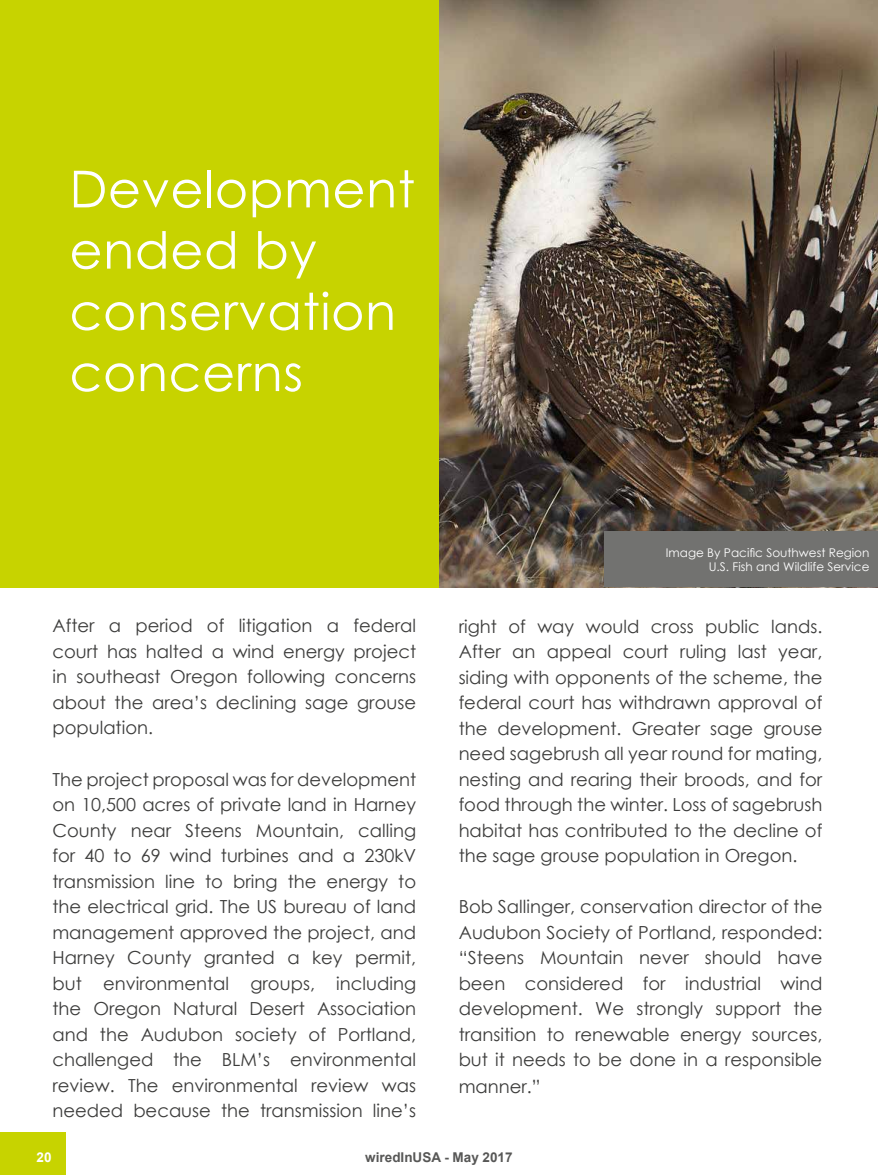
<style>
.page{position:relative;width:878px;height:1175px;background:#fff}
.page>*{position:absolute;margin:0;border:0;box-sizing:border-box;transform-origin:0 0}
.t1{font:51px/61.2px "Century Gothic";letter-spacing:.01em;color:#fff}
.t2{font:18px/25.5px "Century Gothic";color:#3c3c3b;text-align:justify}
.t3{font:700 13.5px "Arial";color:#575756}
.t4{font:700 13.5px "Arial";color:#fff}
.t5{font:12px/14.4px "Century Gothic";color:#fff;text-align:right}
</style>
<div class="page">
<img style="left:439px;top:0;width:439px;height:587px">
<div style="left:0;top:0;width:439px;height:587px;background:#c7d300"></div>
<div style="left:605px;top:531px;width:273px;height:56px;background:#727270"></div>
<div style="left:0;top:1132px;width:65px;height:42px;background:#c7d300"></div>
<h1 class="t1" style="left:69px;top:158px;width:347px">Development ended by conservation concerns</h1>
<p class="t2" style="left:52px;top:613px;width:365px">After a period of litigation a federal court has halted a wind energy project in southeast Oregon following concerns about the area’s declining sage grouse population.</p>
<p class="t2" style="left:52px;top:766px;width:365px">The project proposal was for development on 10,500 acres of private land in Harney County near Steens Mountain, calling for 40 to 69 wind turbines and a 230kV transmission line to bring the energy to the electrical grid. The US bureau of land management approved the project, and Harney County granted a key permit, but environmental groups, including the Oregon Natural Desert Association and the Audubon society of Portland, challenged the BLM’s environmental review. The environmental review was needed because the transmission line’s</p>
<p class="t5" style="left:666px;top:545px;width:205px">Image By Pacific Southwest Region<br>U.S. Fish and Wildlife Service</p>
<p class="t2" style="left:458px;top:613px;width:365px">right of way would cross public lands.<br>After an appeal court ruling last year, siding with opponents of the scheme, the federal court has withdrawn approval of the development. Greater sage grouse need sagebrush all year round for mating, nesting and rearing their broods, and for food through the winter. Loss of sagebrush habitat has contributed to the decline of the sage grouse population in Oregon.</p>
<p class="t2" style="left:458px;top:893px;width:365px">Bob Sallinger, conservation director of the Audubon Society of Portland, responded: “Steens Mountain never should have been considered for industrial wind development. We strongly support the transition to renewable energy sources, but it needs to be done in a responsible manner.”</p>
<p class="t4" style="left:37px;top:1148px;width:17px">20</p>
<p class="t3" style="left:365px;top:1148px;width:149px">wiredInUSA - May 2017</p>
</div>
